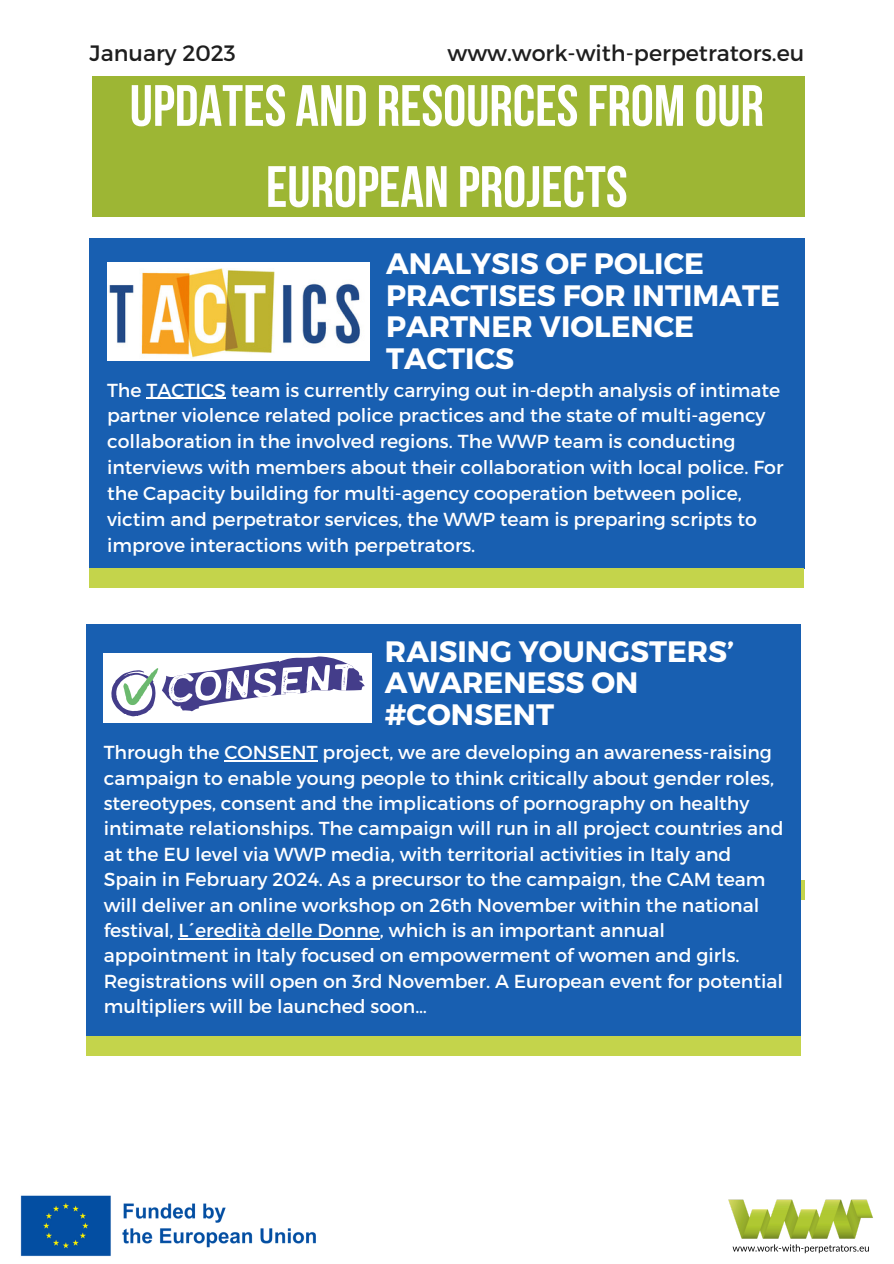
<style>
.page{position:relative;width:894px;height:1264px;background:#fff}
.page>*{position:absolute;margin:0;border:0;box-sizing:border-box;transform-origin:0 0}
.t1{font:58.2px/81px "Bebas Neue Cyrillic";color:#fff;text-align:center}
.t2{font:700 29.55px/31.5px "Montserrat";color:#fff}
.t3{font:22.2px "Montserrat";color:#1e1e1e}
.t4{font:18.9px/25.3px "Montserrat";color:#fff}
</style>
<div class="page">
<div style="left:92px;top:76px;width:712px;height:141px;background:#9db634"></div>
<div style="left:89px;top:238px;width:715px;height:330px;background:#185fb1"></div>
<div style="left:89px;top:568px;width:715px;height:20px;background:#c4d44b"></div>
<img style="left:20px;top:1195px;width:296px;height:62px">
<img style="left:728px;top:1199px;width:145px;height:55px">
<div style="left:86px;top:624px;width:714px;height:412px;background:#185fb1"></div>
<hr style="left:224px;top:760px;width:93px;height:1px;background:#fff">
<hr style="left:178px;top:938px;width:202px;height:1px;background:#fff">
<div style="left:103px;top:653px;width:268px;height:69px;background:#fff"></div>
<svg style="left:111px;top:656px;width:253px;height:60px"></svg>
<hr style="left:146px;top:398px;width:80px;height:1px;background:#fff">
<img style="left:107px;top:262px;width:262px;height:98px">
<div style="left:86px;top:1036px;width:714px;height:19px;background:#c4d44b"></div>
<p class="t3" style="left:90px;top:39px;width:148px">January 2023</p>
<h2 class="t3" style="left:447px;top:39px;width:358px">www.work-with-perpetrators.eu</h2>
<p class="t1" style="left:130px;top:71px;width:635px">UPDATES AND RESOURCESFROM OUR<br>EUROPEAN PROJECTS</p>
<p class="t2" style="left:386px;top:246px;width:395px">ANALYSIS OF POLICE<br>PRACTISES FOR INTIMATE<br>PARTNER VIOLENCE<br>TACTICS</p>
<h2 class="t4" style="left:107px;top:376px;width:677px;line-height:25.8px">The TACTICS team is currently carrying out in-depth analysis of intimate partner violence related police practices and the state of multi-agency collaboration in the involved regions. The WWP team is conducting interviews with members about their collaboration with local police. For the Capacity building for multi-agency cooperation between police, victim and perpetrator services, the WWP team is preparing scripts to improve interactions with perpetrators.</h2>
<h1 class="t2" style="left:385px;top:634px;width:351px">RAISING YOUNGSTERS’<br>AWARENESS ON #CONSENT</h1>
<p class="t4" style="left:104px;top:738px;width:681px">Through the CONSENT project, we are developing an awareness-raising campaign to enable young people to think critically about gender roles, stereotypes, consent and the implications of pornography on healthy intimate relationships. The campaign will run in all project countries and at the EU level via WWP media, with territorial activities in Italy and Spain in February 2024. As a precursor to the campaign, the CAM team will deliver an online workshop on 26th November within the national festival, L´eredità delle Donne, which is an important annual appointment in Italy focused on empowerment of women and girls.<br>Registrations will open on 3rd November. A European event for potential multipliers will be launched soon…</p>
</div>
